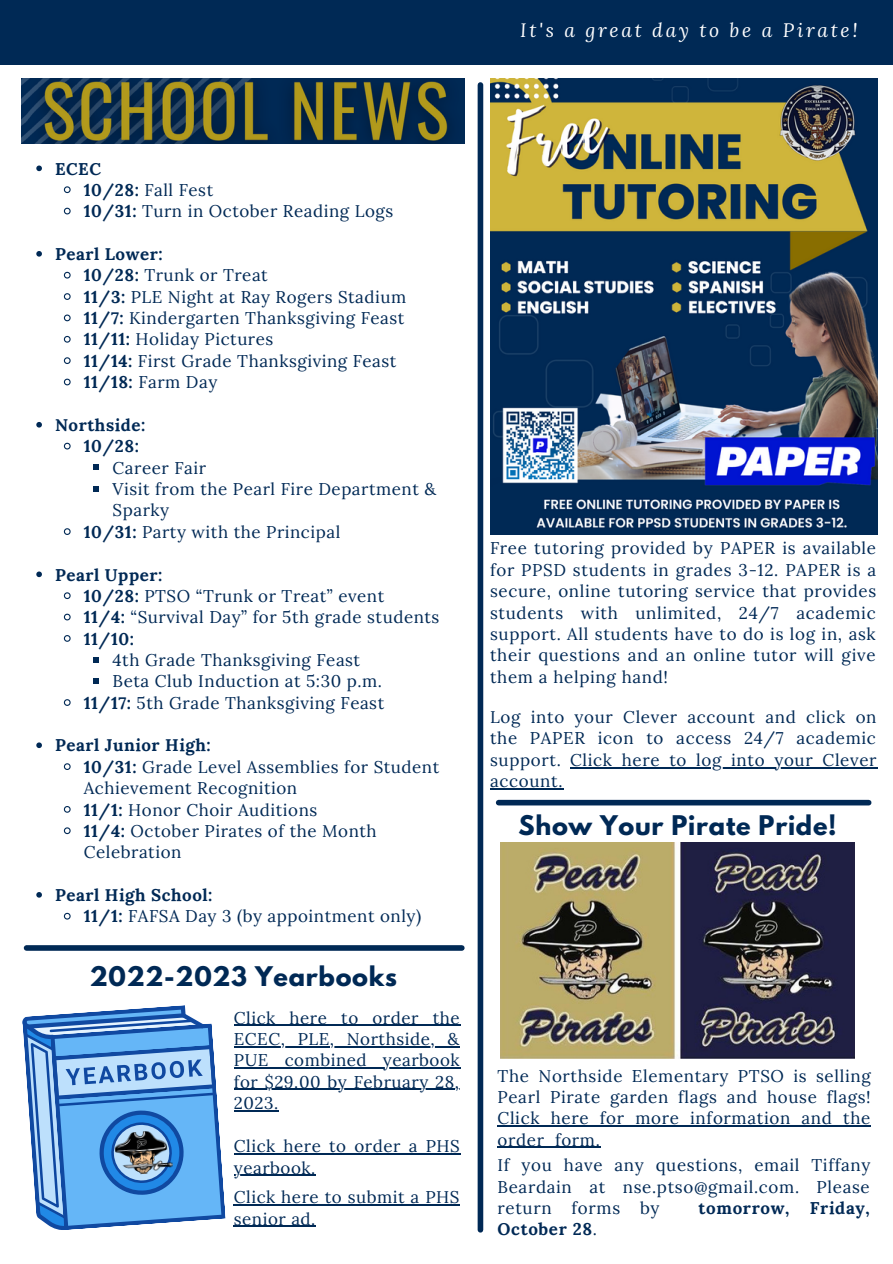
<style>
.page{position:relative;width:893px;height:1264px;background:#fff}
.page>*{position:absolute;margin:0;border:0;box-sizing:border-box;transform-origin:0 0}
.t1{font:700 24px "League Spartan";letter-spacing:.03em;color:#002955}
.t2{font:italic 19.35px "Lora";letter-spacing:.14em;color:#fff}
.t3{font:16.95px/21.3px "Lora";letter-spacing:.03em;color:#002955}
.t4{font:700 16.95px/21.3px "Lora";letter-spacing:.04em;color:#002955}
.s1{font-weight:700}
.s2{font-weight:400}
</style>
<div class="page">
<div style="left:0;top:0;width:892px;height:64px;background:#002955"></div>
<img style="left:21px;top:79px;width:443px;height:65px">
<div style="left:477px;top:85px;width:6px;height:1144px;background:#002955"></div>
<div style="left:498px;top:799px;width:370px;height:6px;background:#002955"></div>
<svg style="left:22px;top:1005px;width:204px;height:225px;background:#74ace3"></svg>
<img style="left:114px;top:1129px;width:59px;height:46px">
<div style="left:27px;top:945px;width:435px;height:5px;background:#002955"></div>
<img style="left:500px;top:842px;width:354px;height:216px">
<svg style="left:36px;top:165px;width:6px;height:6px"></svg>
<svg style="left:63px;top:186px;width:8px;height:8px"></svg>
<svg style="left:63px;top:207px;width:8px;height:8px"></svg>
<svg style="left:36px;top:251px;width:6px;height:6px"></svg>
<svg style="left:63px;top:271px;width:8px;height:8px"></svg>
<svg style="left:63px;top:293px;width:8px;height:7px"></svg>
<svg style="left:63px;top:314px;width:8px;height:8px"></svg>
<svg style="left:63px;top:335px;width:8px;height:8px"></svg>
<svg style="left:63px;top:357px;width:8px;height:7px"></svg>
<svg style="left:63px;top:378px;width:8px;height:8px"></svg>
<svg style="left:36px;top:422px;width:6px;height:5px"></svg>
<svg style="left:63px;top:442px;width:8px;height:8px"></svg>
<svg style="left:94px;top:464px;width:5px;height:6px"></svg>
<svg style="left:94px;top:486px;width:5px;height:5px"></svg>
<svg style="left:63px;top:528px;width:8px;height:7px"></svg>
<svg style="left:36px;top:571px;width:6px;height:6px"></svg>
<svg style="left:63px;top:592px;width:8px;height:8px"></svg>
<svg style="left:63px;top:613px;width:8px;height:8px"></svg>
<svg style="left:63px;top:635px;width:8px;height:7px"></svg>
<svg style="left:94px;top:657px;width:5px;height:5px"></svg>
<svg style="left:94px;top:678px;width:5px;height:6px"></svg>
<svg style="left:63px;top:699px;width:8px;height:7px"></svg>
<svg style="left:36px;top:742px;width:6px;height:6px"></svg>
<svg style="left:63px;top:763px;width:8px;height:7px"></svg>
<svg style="left:63px;top:806px;width:8px;height:7px"></svg>
<svg style="left:63px;top:827px;width:8px;height:8px"></svg>
<svg style="left:36px;top:892px;width:6px;height:5px"></svg>
<svg style="left:63px;top:912px;width:8px;height:8px"></svg>
<hr style="left:234px;top:1024px;width:226px;height:1px;background:#002955">
<hr style="left:234px;top:1046px;width:225px;height:1px;background:#002955">
<hr style="left:234px;top:1067px;width:226px;height:1px;background:#002955">
<hr style="left:234px;top:1088px;width:225px;height:1px;background:#002955">
<hr style="left:234px;top:1110px;width:45px;height:1px;background:#002955">
<hr style="left:234px;top:1153px;width:226px;height:1px;background:#002955">
<hr style="left:234px;top:1174px;width:82px;height:1px;background:#002955">
<hr style="left:497px;top:1125px;width:374px;height:1px;background:#002955">
<hr style="left:497px;top:1146px;width:47px;height:1px;background:#002955">
<hr style="left:555px;top:1146px;width:45px;height:1px;background:#002955">
<hr style="left:234px;top:1204px;width:226px;height:1px;background:#002955">
<hr style="left:234px;top:1225px;width:82px;height:1px;background:#002955">
<img style="left:491px;top:79px;width:386px;height:455px">
<hr style="left:570px;top:767px;width:307px;height:1px;background:#002955">
<hr style="left:490px;top:788px;width:73px;height:1px;background:#002955">
<p class="t2" style="left:520px;top:17px;width:339px">It's a great day to be a Pirate!</p>
<p class="t3" style="left:84px;top:158px;width:311px;text-indent:-29px"><span class="s1">ECEC<br>10/28:</span> Fall Fest<br><span class="s1">10/31:</span> Turn in October Reading Logs</p>
<p class="t3" style="left:84px;top:243px;width:324px;text-indent:-29px"><span class="s1">Pearl Lower:<br>10/28:</span> Trunk or Treat<br><span class="s1">11/3:</span> PLE Night at Ray Rogers Stadium<br><span class="s1">11/7:</span> Kindergarten Thanksgiving Feast<br><span class="s1">11/11:</span> Holiday Pictures<br><span class="s1">11/14:</span> First Grade Thanksgiving Feast<br><span class="s1">11/18:</span> Farm Day</p>
<p class="t4" style="left:84px;top:414px;width:63px;text-indent:-29px">Northside:<br>10/28:</p>
<p class="t3" style="left:113px;top:457px;width:95px">Career Fair</p>
<p class="t3" style="left:113px;top:478px;width:325px">Visit from the Pearl Fire Department &amp;</p>
<p class="t3" style="left:113px;top:499px;width:58px">Sparky</p>
<p class="t3" style="left:84px;top:521px;width:258px"><span class="s1">10/31:</span> Party with the Principal</p>
<p class="t3" style="left:84px;top:563px;width:357px;text-indent:-29px"><span class="s1">Pearl Upper:<br>10/28:</span> PTSO “Trunk or Treat” event<br><span class="s1">11/4:</span> “Survival Day” for 5th grade students<br><span class="s1">11/10:</span></p>
<p class="t3" style="left:113px;top:649px;width:249px">4th Grade Thanksgiving Feast</p>
<p class="t3" style="left:113px;top:670px;width:271px">Beta Club Induction at 5:30 p.m.</p>
<p class="t3" style="left:84px;top:692px;width:302px"><span class="s1">11/17:</span> 5th Grade Thanksgiving Feast</p>
<p class="t3" style="left:84px;top:734px;width:357px;text-indent:-29px"><span class="s1">Pearl Junior High:<br>10/31:</span> Grade Level Assemblies for Student<br>Achievement Recognition<br><span class="s1">11/1:</span> Honor Choir Auditions<br><span class="s1">11/4:</span> October Pirates of the Month<br>Celebration</p>
<p class="t3" style="left:84px;top:884px;width:339px;text-indent:-29px"><span class="s1">Pearl High School:<br>11/1:</span> FAFSA Day 3 (by appointment only)</p>
<h1 class="t1" style="left:90px;top:963px;width:308px">2022-2023 Yearbooks</h1>
<p class="t3" style="left:234px;top:1006px;width:227px;text-align:justify">Click here to order the ECEC, PLE, Northside, &amp; PUE combined yearbook for $29.00 by February 28, 2023.</p>
<p class="t3" style="left:234px;top:1135px;width:227px">Click here to order a PHS yearbook.</p>
<p class="t3" style="left:234px;top:1186px;width:227px">Click here to submit a PHS senior ad.</p>
<p class="t3" style="left:490px;top:537px;width:387px;text-align:justify">Free tutoring provided by PAPER is available for PPSD students in grades 3-12. PAPER is a secure, online tutoring service that provides students with unlimited, 24/7 academic support. All students have to do is log in, ask their questions and an online tutor will give them a helping hand!</p>
<p class="t3" style="left:490px;top:706px;width:388px;text-align:justify">Log into your Clever account and click on the PAPER icon to access 24/7 academic support. Click here to log into your Clever account.</p>
<h1 class="t1" style="left:518px;top:813px;width:319px">Show Your Pirate Pride!</h1>
<p class="t3" style="left:497px;top:1064px;width:375px;text-align:justify">The Northside Elementary PTSO is selling Pearl Pirate garden flags and house flags!<br>Click here for more information and the order form.</p>
<p class="t3" style="left:497px;top:1154px;width:374px;text-align:justify">If you have any questions, email Tiffany Beardain at nse.ptso@gmail.com. Please return forms by</p>
<p class="t4" style="left:698px;top:1197px;width:173px">tomorrow, Friday,</p>
<p class="t4" style="left:497px;top:1218px;width:101px">October 28<span class="s2">.</span></p>
</div>
